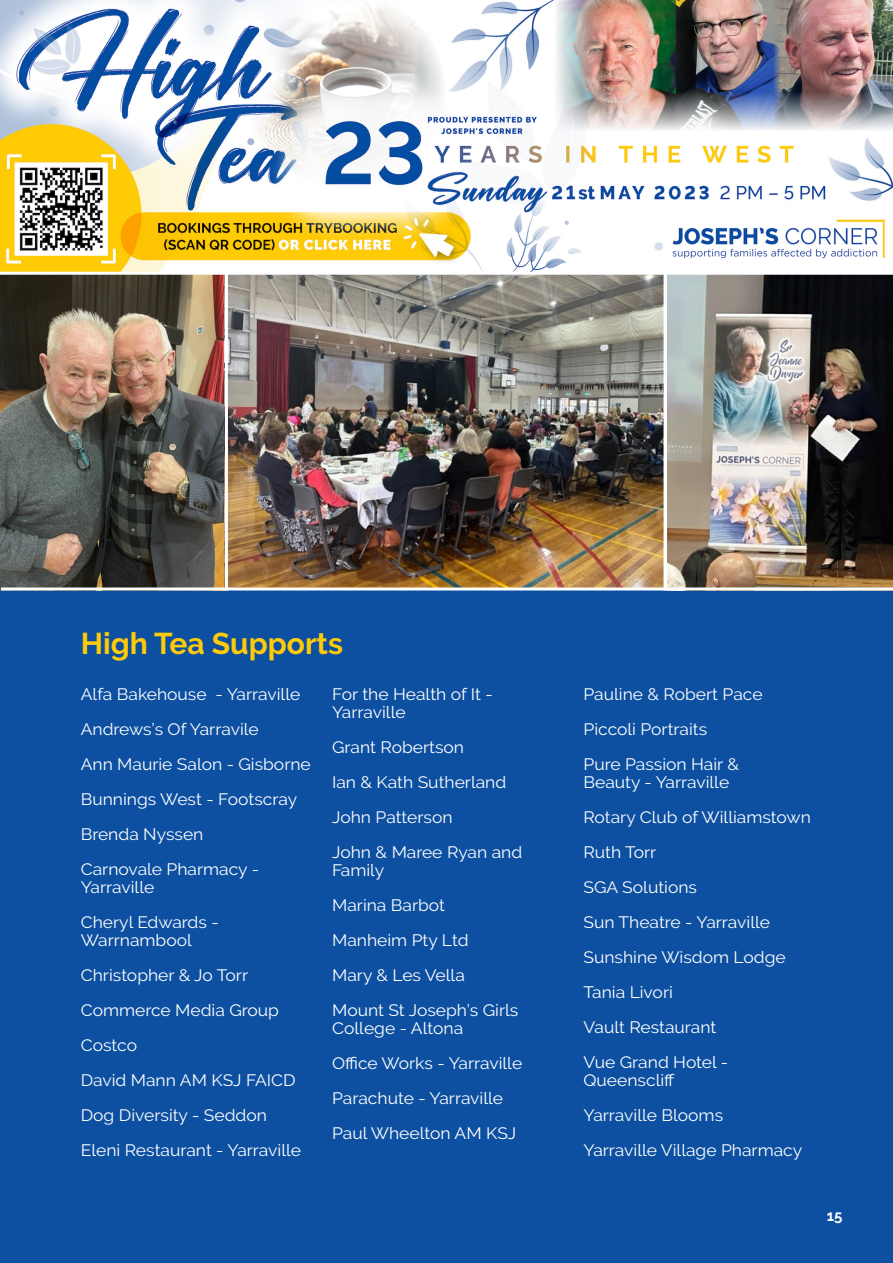
<style>
.page{position:relative;width:893px;height:1263px;background:#fff}
.page>*{position:absolute;margin:0;border:0;box-sizing:border-box;transform-origin:0 0}
.t1{font:700 30px "Raleway";color:#feca0a}
.Body_Text_-_Main{font:16.5px/18px "Raleway";color:#fff;scale:1.06 1}
.t2{font:700 15px "Raleway";color:#fff}
</style>
<div class="page">
<div style="left:0;top:590px;width:893px;height:673px;background:#0d50a1"></div>
<img style="left:667px;top:275px;width:226px;height:312px">
<img style="left:0;top:275px;width:225px;height:315px">
<img style="left:228px;top:275px;width:435px;height:312px">
<hr style="left:1px;top:587px;width:892px;height:3px;background:#fff">
<img style="left:0;top:0;width:893px;height:272px">
<p class="t1" style="left:81px;top:626px;width:264px">High Tea Supports</p>
<p class="Body_Text_-_Main" style="left:81px;top:685px;width:209px">Alfa Bakehouse - Yarraville</p>
<p class="Body_Text_-_Main" style="left:81px;top:720px;width:169px">Andrews’s Of Yarravile</p>
<p class="Body_Text_-_Main" style="left:81px;top:755px;width:219px">Ann Maurie Salon - Gisborne</p>
<p class="Body_Text_-_Main" style="left:81px;top:790px;width:206px">Bunnings West - Footscray</p>
<p class="Body_Text_-_Main" style="left:81px;top:825px;width:117px">Brenda Nyssen</p>
<p class="Body_Text_-_Main" style="left:81px;top:860px;width:170px">Carnovale Pharmacy -<br>Yarraville</p>
<p class="Body_Text_-_Main" style="left:81px;top:913px;width:132px">Cheryl Edwards -<br>Warrnambool</p>
<p class="Body_Text_-_Main" style="left:81px;top:966px;width:159px">Christopher &amp; Jo Torr</p>
<p class="Body_Text_-_Main" style="left:81px;top:1001px;width:188px">Commerce Media Group</p>
<p class="Body_Text_-_Main" style="left:81px;top:1036px;width:55px">Costco</p>
<p class="Body_Text_-_Main" style="left:81px;top:1071px;width:204px">David Mann AM KSJ FAICD</p>
<p class="Body_Text_-_Main" style="left:81px;top:1106px;width:177px">Dog Diversity - Seddon</p>
<p class="Body_Text_-_Main" style="left:81px;top:1141px;width:209px">Eleni Restaurant - Yarraville</p>
<p class="Body_Text_-_Main" style="left:332px;top:685px;width:153px">For the Health of It -<br>Yarraville</p>
<p class="Body_Text_-_Main" style="left:332px;top:738px;width:126px">Grant Robertson</p>
<p class="Body_Text_-_Main" style="left:332px;top:773px;width:166px">Ian &amp; Kath Sutherland</p>
<p class="Body_Text_-_Main" style="left:332px;top:808px;width:115px">John Patterson</p>
<p class="Body_Text_-_Main" style="left:332px;top:843px;width:181px">John &amp; Maree Ryan and<br>Family</p>
<p class="Body_Text_-_Main" style="left:332px;top:896px;width:108px">Marina Barbot</p>
<p class="Body_Text_-_Main" style="left:332px;top:931px;width:130px">Manheim Pty Ltd</p>
<p class="Body_Text_-_Main" style="left:332px;top:966px;width:127px">Mary &amp; Les Vella</p>
<p class="Body_Text_-_Main" style="left:332px;top:1001px;width:177px">Mount St Joseph’s Girls<br>College - Altona</p>
<p class="Body_Text_-_Main" style="left:332px;top:1054px;width:181px">Office Works - Yarraville</p>
<p class="Body_Text_-_Main" style="left:332px;top:1089px;width:163px">Parachute - Yarraville</p>
<p class="Body_Text_-_Main" style="left:332px;top:1124px;width:175px">Paul Wheelton AM KSJ</p>
<p class="Body_Text_-_Main" style="left:583px;top:685px;width:170px">Pauline &amp; Robert Pace</p>
<p class="Body_Text_-_Main" style="left:583px;top:720px;width:118px">Piccoli Portraits</p>
<p class="Body_Text_-_Main" style="left:583px;top:755px;width:148px">Pure Passion Hair &amp;<br>Beauty - Yarraville</p>
<p class="Body_Text_-_Main" style="left:583px;top:808px;width:216px">Rotary Club of Williamstown</p>
<p class="Body_Text_-_Main" style="left:583px;top:843px;width:70px">Ruth Torr</p>
<p class="Body_Text_-_Main" style="left:583px;top:878px;width:109px">SGA Solutions</p>
<p class="Body_Text_-_Main" style="left:583px;top:913px;width:177px">Sun Theatre - Yarraville</p>
<p class="Body_Text_-_Main" style="left:583px;top:948px;width:192px">Sunshine Wisdom Lodge</p>
<p class="Body_Text_-_Main" style="left:583px;top:983px;width:86px">Tania Livori</p>
<p class="Body_Text_-_Main" style="left:583px;top:1018px;width:127px">Vault Restaurant</p>
<p class="Body_Text_-_Main" style="left:583px;top:1053px;width:138px">Vue Grand Hotel -<br>Queenscliff</p>
<p class="Body_Text_-_Main" style="left:583px;top:1106px;width:133px">Yarraville Blooms</p>
<p class="Body_Text_-_Main" style="left:583px;top:1141px;width:208px">Yarraville Village Pharmacy</p>
<p class="t2" style="left:827px;top:1207px;width:17px">15</p>
</div>
